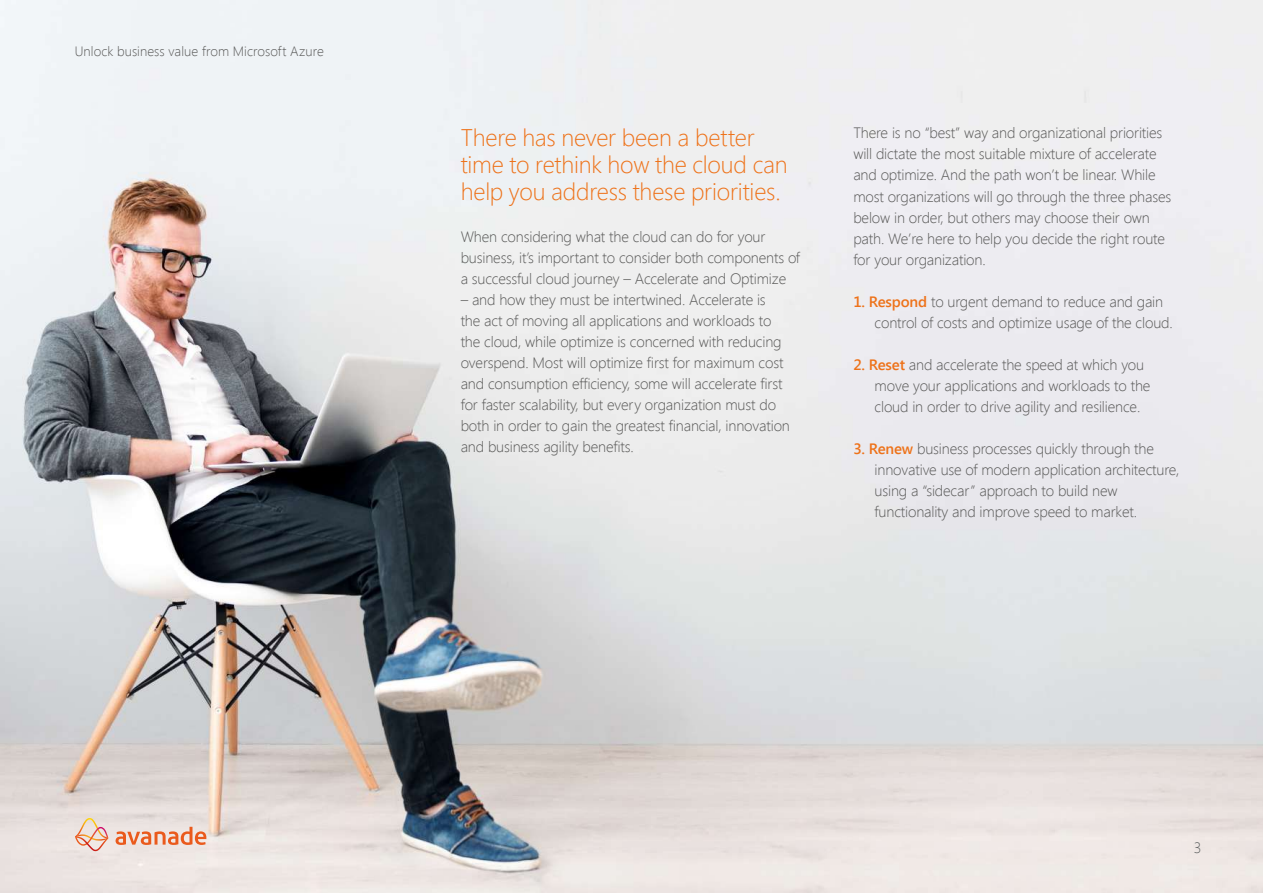
<style>
.page{position:relative;width:1263px;height:893px;background:#fff}
.page>*{position:absolute;margin:0;border:0;box-sizing:border-box;transform-origin:0 0}
.t1{font:300 24px/27px "Segoe Pro";letter-spacing:-.01em;color:#ee7219}
.t2{font:300 15px/21px "Segoe UI";letter-spacing:-.01em;color:#575756}
.t3{font:300 13.5px "Segoe UI";letter-spacing:.005em;color:#575756}
.s1{font-weight:600;color:#ee7219}
</style>
<div class="page">
<img style="left:0;top:0;width:1263px;height:893px">
<svg style="left:116px;top:827px;width:90px;height:18px;background:#ecb096"></svg>
<svg style="left:75px;top:818px;width:33px;height:33px"></svg>
<p class="t3" style="left:75px;top:41px;width:251px">Unlock business value from Microsoft Azure</p>
<h1 class="t1" style="left:461px;top:123px;width:328px">There has never been a better time to rethink how the cloud can help you address these priorities.</h1>
<p class="t2" style="left:461px;top:225px;width:341px">When considering what the cloud can do for your business, it’s important to consider both components of a successful cloud journey – Accelerate and Optimize</p>
<p class="t2" style="left:461px;top:288px;width:331px">– and how they must be intertwined. Accelerate is<br>the act of moving all applications and workloads to the cloud, while optimize is concerned with reducing overspend. Most will optimize first for maximum cost and consumption efficiency, some will accelerate first for faster scalability, but every organization must do both in order to gain the greatest financial, innovation and business agility benefits.</p>
<p class="t2" style="left:853px;top:122px;width:320px">There is no “best” way and organizational priorities will dictate the most suitable mixture of accelerate and optimize. And the path won’t be linear. While most organizations will go through the three phases below in order, but others may choose their own path. We’re here to help you decide the right route for your organization.</p>
<p class="t2" style="left:874px;top:290px;width:300px;text-indent:-21px"><span class="s1">1. Respond</span> to urgent demand to reduce and gain control of costs and optimize usage of the cloud.</p>
<p class="t2" style="left:874px;top:353px;width:277px;text-indent:-21px"><span class="s1">2. Reset</span> and accelerate the speed at which you move your applications and workloads to the cloud in order to drive agility and resilience.</p>
<p class="t2" style="left:874px;top:437px;width:307px;text-indent:-21px"><span class="s1">3. Renew</span> business processes quickly through the innovative use of modern application architecture, using a “sidecar” approach to build new functionality and improve speed to market.</p>
<p class="t2" style="left:1194px;top:836px;width:9px">3</p>
</div>
